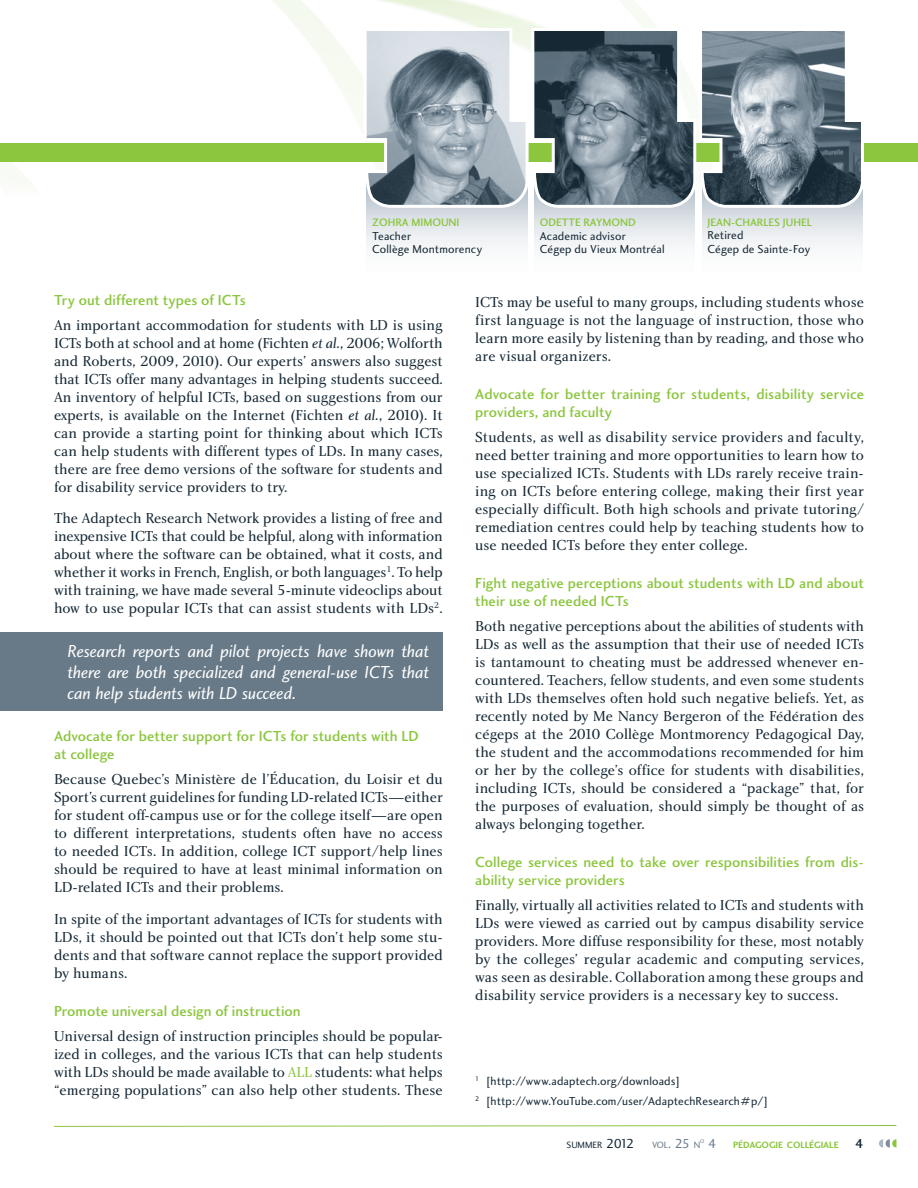
<style>
.page{position:relative;width:918px;height:1188px;background:#fff}
.page>*{position:absolute;margin:0;border:0;box-sizing:border-box;transform-origin:0 0}
.t1{font:18px/21px "Charlotte Sans Book Italic Plain";letter-spacing:-.01em;color:#fff;text-align:justify}
.t2{font:15px/18px "Charlotte Book Plain";color:#142733;text-align:justify}
.t3{font:15px/18px "Charlotte Sans Medium Plain";letter-spacing:.01em;color:#8cc63f}
.t4{font:12px/13.5px "Charlotte Sans Book Plain";letter-spacing:.01em;color:#142733}
.t5{font:11.25px "Charlotte Sans Medium Plain";color:#8cc63f}
.t6{font:9.45px "Charlotte Sans Bold Plain";color:#8cc63f}
.t7{font:9.45px "Charlotte Sans Book Plain";color:#142733}
.t8{font:9.45px "Charlotte Sans Book Plain";color:#687a88}
.t9{font:5.55px "Charlotte Sans Book Plain";color:#687a88}
.s1{font-family:"Charlotte Book Italic Plain"}
.s2{color:#8cc63f}
.s3{font-size:13.5px}
.s4{font-family:"Charlotte Sans Book Plain";font-size:13.5px;color:#687a88}
.s5{font-family:"Charlotte Sans Medium Plain";font-size:13.5px;color:#142733}
</style>
<div class="page">
<img style="left:0;top:0;width:905px;height:179px">
<svg style="left:879px;top:1139px;width:17px;height:9px"></svg>
<svg style="left:54px;top:1125px;width:843px;height:2px;background:#c4e19e"></svg>
<div style="left:0;top:144px;width:918px;height:18px;background:#8cc63f"></div>
<svg style="left:702px;top:209px;width:161px;height:38px"></svg>
<svg style="left:534px;top:209px;width:161px;height:38px"></svg>
<svg style="left:367px;top:209px;width:160px;height:38px"></svg>
<svg style="left:362px;top:26px;width:504px;height:183px"></svg>
<img style="left:905px;top:143px;width:13px;height:1px">
<div style="left:0;top:633px;width:443px;height:78px;background:#687a88"></div>
<p class="t5" style="left:372px;top:218px;width:89px">ZOHRA MIMOUNI</p>
<p class="t4" style="left:372px;top:230px;width:112px">Teacher<br>Collège Montmorency</p>
<p class="t5" style="left:540px;top:218px;width:98px">ODETTE RAYMOND</p>
<p class="t4" style="left:540px;top:230px;width:126px">Academic advisor<br>Cégep du Vieux Montréal</p>
<p class="t5" style="left:708px;top:217px;width:106px">JEAN-CHARLES JUHEL</p>
<p class="t4" style="left:708px;top:230px;width:104px">Retired<br>Cégep de Sainte-Foy</p>
<p class="t3" style="left:54px;top:292px;width:193px">Try out different types of ICTs</p>
<p class="t2" style="left:54px;top:317px;width:390px">An important accommodation for students with LD is using ICTs both at school and at home (Fichten <span class="s1">et al.</span>, 2006; Wolforth and Roberts, 2009, 2010). Our experts’ answers also suggest that ICTs offer many advantages in helping students succeed.<br>An inventory of helpful ICTs, based on suggestions from our experts, is available on the Internet (Fichten <span class="s1">et al.</span>, 2010). It can provide a starting point for thinking about which ICTs can help students with different types of LDs. In many cases, there are free demo versions of the software for students and for disability service providers to try.</p>
<p class="t2" style="left:54px;top:510px;width:390px">The Adaptech Research Network provides a listing of free and inexpensive ICTs that could be helpful, along with information about where the software can be obtained, what it costs, and whether it works in French, English, or both languages<sup>1</sup>. To help with training, we have made several 5-minute videoclips about how to use popular ICTs that can assist students with LDs<sup>2</sup>.</p>
<p class="t1" style="left:68px;top:642px;width:363px">Research reports and pilot projects have shown that there are both specialized and general-use ICTs that can help students with LD succeed.</p>
<p class="t3" style="left:54px;top:729px;width:366px">Advocate for better support for ICTs for students with LD at college</p>
<p class="t2" style="left:54px;top:771px;width:390px">Because Quebec’s Ministère de l’Éducation, du Loisir et du Sport’s current guidelines for funding LD-related ICTs—either for student off-campus use or for the college itself—are open to different interpretations, students often have no access to needed ICTs. In addition, college ICT support/help lines should be required to have at least minimal information on LD-related ICTs and their problems.</p>
<p class="t2" style="left:54px;top:911px;width:390px">In spite of the important advantages of ICTs for students with LDs, it should be pointed out that ICTs don’t help some stu&shy;dents and that software cannot replace the support provided by humans.</p>
<p class="t3" style="left:54px;top:1003px;width:248px">Promote universal design of instruction</p>
<p class="t2" style="left:54px;top:1028px;width:390px">Universal design of instruction principles should be popular&shy;ized in colleges, and the various ICTs that can help students with LDs should be made available to <span class="s2">ALL</span> students: what helps “emerging populations” can also help other students. These</p>
<p class="t2" style="left:475px;top:294px;width:390px">ICTs may be useful to many groups, including students whose first language is not the language of instruction, those who learn more easily by listening than by reading, and those who are visual organizers.</p>
<p class="t3" style="left:475px;top:387px;width:390px">Advocate for better training for students, disability service providers, and faculty</p>
<p class="t2" style="left:475px;top:429px;width:390px">Students, as well as disability service providers and faculty, need better training and more opportunities to learn how to use specialized ICTs. Students with LDs rarely receive train&shy;ing on ICTs before entering college, making their first year especially difficult. Both high schools and private tutoring/ remediation centres could help by teaching students how to use needed ICTs before they enter college.</p>
<p class="t3" style="left:475px;top:576px;width:390px">Fight negative perceptions about students with LD and about their use of needed ICTs</p>
<p class="t2" style="left:475px;top:618px;width:390px">Both negative perceptions about the abilities of students with LDs as well as the assumption that their use of needed ICTs is tantamount to cheating must be addressed whenever en&shy;countered. Teachers, fellow students, and even some students with LDs themselves often hold such negative beliefs. Yet, as recently noted by Me Nancy Bergeron of the Fédération des cégeps at the 2010 Collège Montmorency Pedagogical Day, the student and the accommodations recommended for him or her by the college’s office for students with disabilities, including ICTs, should be considered a “package” that, for the purposes of evaluation, should simply be thought of as always belonging together.</p>
<p class="t3" style="left:475px;top:855px;width:390px">College services need to take over responsibilities from dis&shy;ability service providers</p>
<p class="t2" style="left:475px;top:897px;width:390px">Finally, virtually all activities related to ICTs and students with LDs were viewed as carried out by campus disability service providers. More diffuse responsibility for these, most notably by the colleges’ regular academic and computing services, was seen as desirable. Collaboration among these groups and disability service providers is a necessary key to success.</p>
<p class="t4" style="left:475px;top:1073px;width:295px;line-height:19.5px"><sup>1</sup> [http://www.adaptech.org/downloads]<br><sup>2</sup> [http://www.YouTube.com/user/AdaptechResearch#p/]</p>
<p class="t7" style="left:567px;top:1141px;width:69px">SUMMER <span class="s3">2012</span></p>
<p class="t8" style="left:652px;top:1141px;width:50px">VOL<span class="s3">. 25</span> N</p>
<p class="t9" style="left:700px;top:1139px;width:6px">O</p>
<p class="t6" style="left:708px;top:1141px;width:157px"><span class="s4">4</span> PÉDAGOGIE COLLÉGIALE <span class="s5">4</span></p>
</div>
